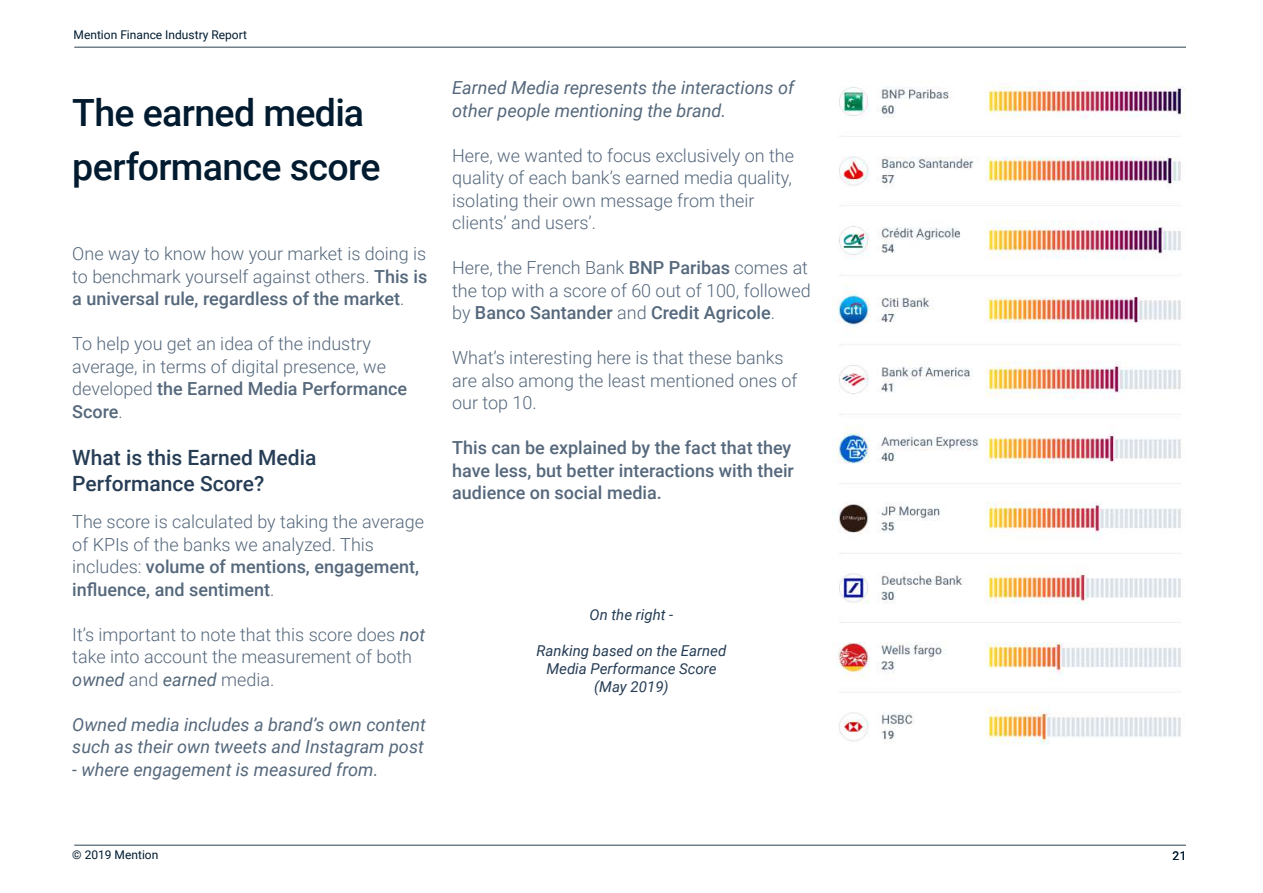
<style>
.page{position:relative;width:1263px;height:893px;background:#fff}
.page>*{position:absolute;margin:0;border:0;box-sizing:border-box;transform-origin:0 0}
.t1{font:500 37.5px/54px "Roboto";letter-spacing:-.02em;color:#001b2f}
.t2{font:500 21px/25.2px "Roboto";color:#263d55}
.t3{font:300 18px/22.5px "Roboto";color:#55687c}
.t4{font:italic 18px/22.5px "Roboto";color:#55687c}
.t5{font:500 18px/22.5px "Roboto";color:#55687c}
.t6{font:italic 15px/18px "Roboto";color:#263d55;text-align:center}
.t7{font:12px "Roboto";color:#001b2f}
.s1{font-weight:500}
.s2{font-weight:400;font-style:italic}
</style>
<div class="page">
<hr style="left:74px;top:47px;width:1112px;height:1px;background:#687782">
<hr style="left:74px;top:845px;width:1112px;height:1px;background:#687782">
<img style="left:832px;top:83px;width:354px;height:662px">
<p class="t7" style="left:74px;top:26px;width:175px">Mention Finance Industry Report</p>
<h1 class="t1" style="left:72px;top:84px;width:310px">The earned media performance score</h1>
<p class="t3" style="left:72px;top:242px;width:356px;text-align:justify">One way to know how your market is doing is to benchmark yourself against others. <span class="s1">This is a universal rule, regardless of the market</span>.</p>
<p class="t3" style="left:72px;top:332px;width:336px">To help you get an idea of the industry average, in terms of digital presence, we developed <span class="s1">the Earned Media Performance<br>Score</span>.</p>
<p class="t2" style="left:72px;top:444px;width:246px">What is this Earned Media<br>Performance Score?</p>
<p class="t3" style="left:72px;top:510px;width:353px">The score is calculated by taking the average of KPIs of the banks we analyzed. This includes: <span class="s1">volume of mentions, engagement, influence, and sentiment</span>.</p>
<p class="t3" style="left:72px;top:622px;width:354px">It’s important to note that this score does <span class="s2">not </span>take into account the measurement of both <span class="s2">owned</span> and <span class="s2">earned</span> media.</p>
<p class="t4" style="left:72px;top:712px;width:355px">Owned media includes a brand’s own content such as their own tweets and Instagram post</p>
<p class="t4" style="left:72px;top:757px;width:308px">- where engagement is measured from.</p>
<p class="t4" style="left:452px;top:76px;width:344px">Earned Media represents the interactions of other people mentioning the brand.</p>
<p class="t3" style="left:452px;top:143px;width:343px">Here, we wanted to focus exclusively on the quality of each bank’s earned media quality, isolating their own message from their clients’ and users’.</p>
<p class="t3" style="left:452px;top:256px;width:360px">Here, the French Bank <span class="s1">BNP Paribas</span> comes at the top with a score of 60 out of 100, followed by <span class="s1">Banco Santander</span> and <span class="s1">Credit Agricole</span>.</p>
<p class="t3" style="left:452px;top:346px;width:347px">What’s interesting here is that these banks are also among the least mentioned ones of our top 10.</p>
<p class="t5" style="left:452px;top:436px;width:343px">This can be explained by the fact that they have less, but better interactions with their audience on social media.</p>
<p class="t6" style="left:590px;top:605px;width:85px">On the right -</p>
<p class="t6" style="left:537px;top:641px;width:191px">Ranking based on the Earned<br>Media Performance Score (May 2019)</p>
<p class="t7" style="left:72px;top:847px;width:88px">© 2019 Mention</p>
<p class="t7" style="left:1172px;top:847px;width:15px">21</p>
</div>
